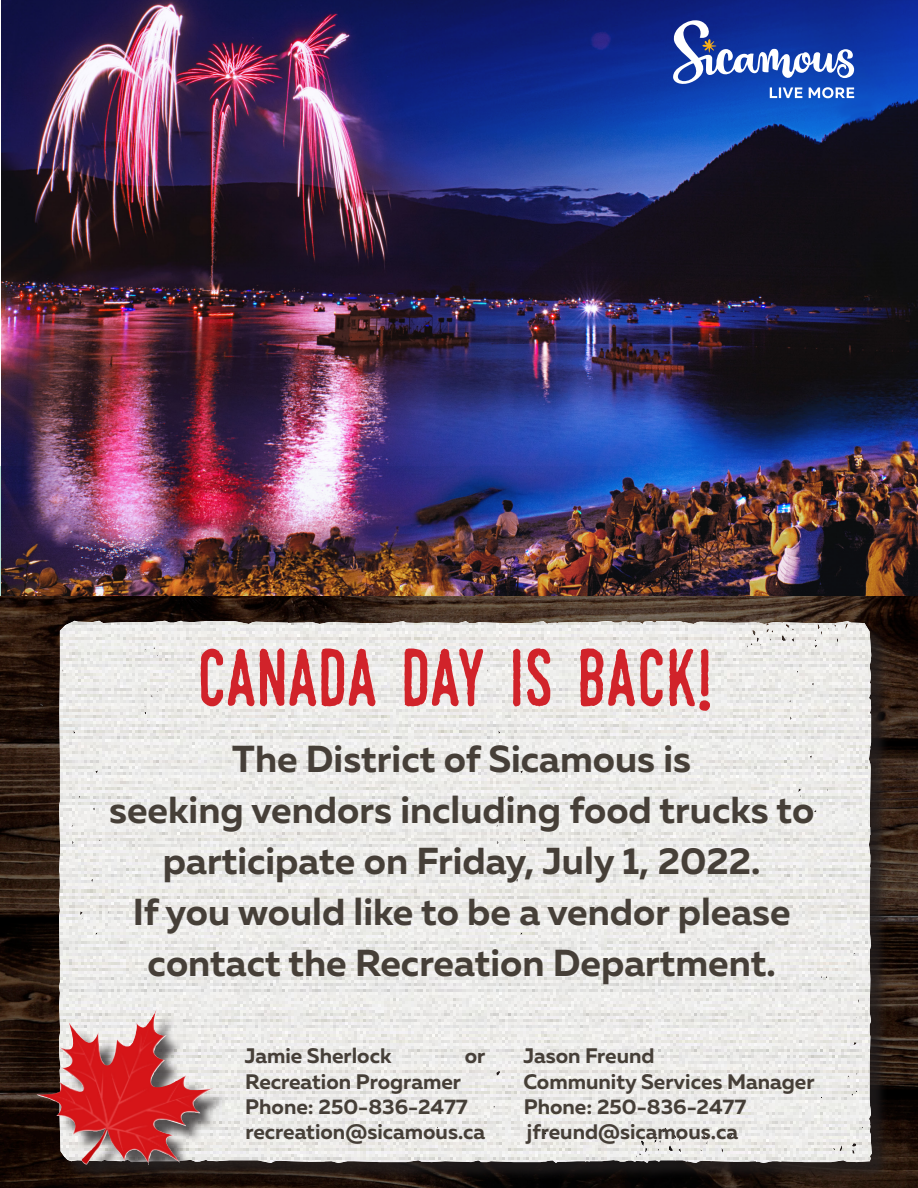
<style>
.page{position:relative;width:918px;height:1188px;background:#fff}
.page>*{position:absolute;margin:0;border:0;box-sizing:border-box;transform-origin:0 0}
.t1{font:79.5px "Monthoers 2.0";color:#d1232a}
.t2{font:700 37.5px "Muller";color:#463f38}
.t3{font:700 21px "Muller";color:#463f38}
</style>
<div class="page">
<img style="left:1px;top:0;width:917px;height:596px">
<img style="left:0;top:596px;width:918px;height:592px">
<div style="left:61px;top:624px;width:829px;height:557px;background:#231f20;opacity:.75"></div>
<img style="left:59px;top:621px;width:813px;height:542px">
<div style="left:40px;top:1013px;width:191px;height:169px;background:#231f20;opacity:.75"></div>
<img style="left:37px;top:1009px;width:132px;height:156px">
<svg style="left:673px;top:20px;width:181px;height:78px"></svg>
<p class="t1" style="left:197px;top:632px;width:516px">CANADA DAY IS BACK!</p>
<p class="t2" style="left:232px;top:735px;width:460px">The District of Sicamous is</p>
<p class="t2" style="left:109px;top:786px;width:707px">seeking vendors including food trucks to</p>
<p class="t2" style="left:163px;top:837px;width:599px">participate on Friday, July 1, 2022.</p>
<p class="t2" style="left:133px;top:888px;width:659px">If you would like to be a vendor please</p>
<p class="t2" style="left:148px;top:939px;width:630px">contact the Recreation Department.</p>
<p class="t3" style="left:245px;top:1043px;width:148px">Jamie Sherlock</p>
<p class="t3" style="left:465px;top:1043px;width:22px">or</p>
<p class="t3" style="left:523px;top:1043px;width:133px">Jason Freund</p>
<p class="t3" style="left:245px;top:1068px;width:217px">Recreation Programer</p>
<p class="t3" style="left:523px;top:1068px;width:293px">Community Services Manager</p>
<p class="t3" style="left:245px;top:1093px;width:224px">Phone: 250-836-2477</p>
<p class="t3" style="left:524px;top:1093px;width:224px">Phone: 250-836-2477</p>
<p class="t3" style="left:245px;top:1119px;width:241px">recreation@sicamous.ca</p>
<p class="t3" style="left:527px;top:1119px;width:213px">jfreund@sicamous.ca</p>
</div>
